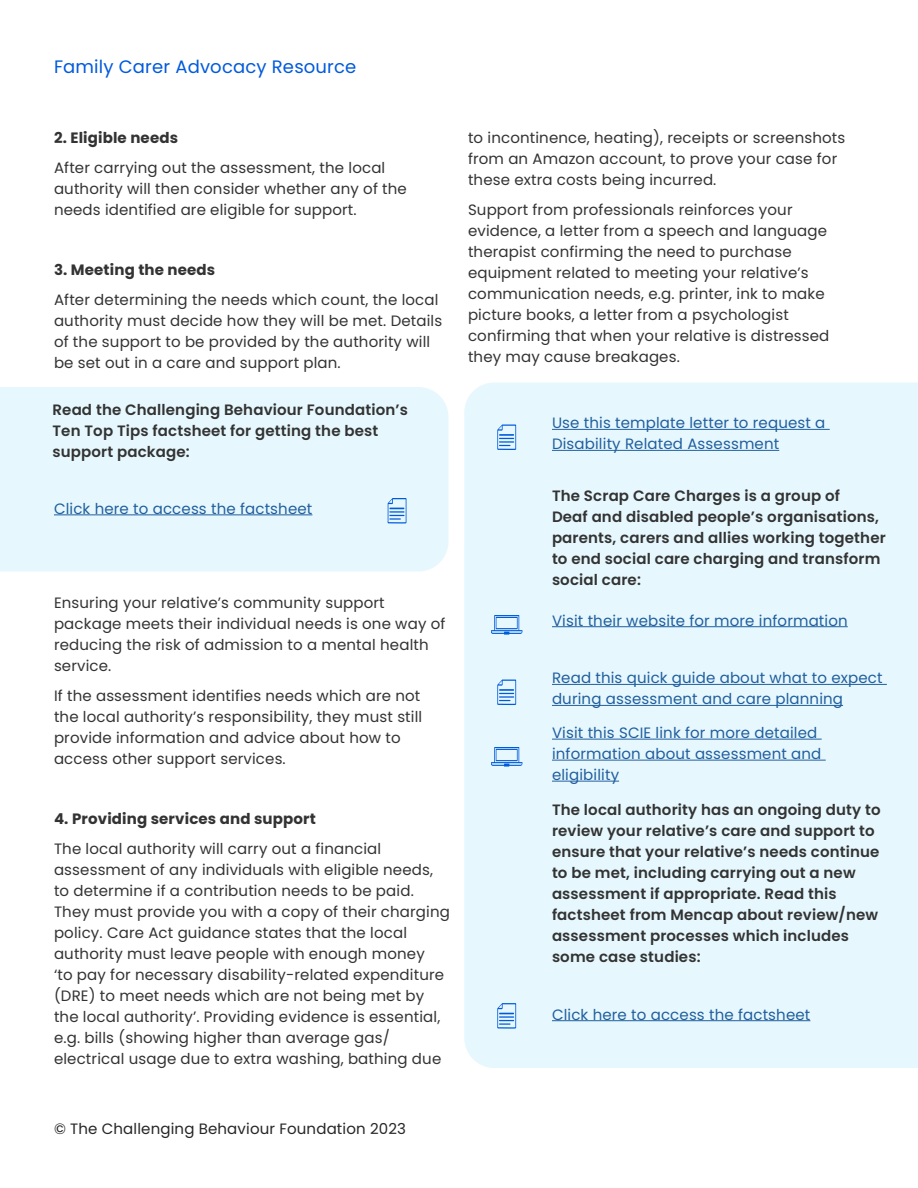
<style>
.page{position:relative;width:918px;height:1188px;background:#fff}
.page>*{position:absolute;margin:0;border:0;box-sizing:border-box;transform-origin:0 0}
.t1{font:18px "Poppins";letter-spacing:.01em;color:#005add}
.t2{font:15px/21px "Poppins";letter-spacing:.01em;color:#333}
.t3{font:600 15px/21px "Poppins";letter-spacing:.01em;color:#333}
.t4{font:15px/21px "Poppins";letter-spacing:.01em;color:#215e9e}
.t5{font:700 15px "Poppins";letter-spacing:.01em;color:#333}
.t6{font:15px "Poppins";letter-spacing:.01em;color:#262626}
</style>
<div class="page">
<div style="left:0;top:387px;width:448px;height:185px;background:#e6f8fe"></div>
<hr style="left:54px;top:514px;width:258px;height:1px;background:#215e9e">
<svg style="left:388px;top:498px;width:19px;height:26px"></svg>
<div style="left:464px;top:382px;width:454px;height:686px;background:#e6f8fe"></div>
<hr style="left:552px;top:429px;width:278px;height:1px;background:#215e9e">
<hr style="left:552px;top:450px;width:227px;height:1px;background:#215e9e">
<svg style="left:497px;top:424px;width:19px;height:26px"></svg>
<hr style="left:552px;top:626px;width:296px;height:1px;background:#215e9e">
<svg style="left:491px;top:615px;width:32px;height:20px"></svg>
<svg style="left:491px;top:747px;width:32px;height:20px"></svg>
<hr style="left:552px;top:684px;width:335px;height:1px;background:#215e9e">
<hr style="left:552px;top:705px;width:291px;height:1px;background:#215e9e">
<svg style="left:497px;top:680px;width:19px;height:25px"></svg>
<hr style="left:552px;top:1020px;width:258px;height:1px;background:#215e9e">
<svg style="left:497px;top:1003px;width:19px;height:26px"></svg>
<hr style="left:552px;top:739px;width:270px;height:1px;background:#215e9e">
<hr style="left:552px;top:760px;width:274px;height:1px;background:#215e9e">
<hr style="left:552px;top:781px;width:67px;height:1px;background:#215e9e">
<p class="t1" style="left:54px;top:56px;width:304px">Family Carer Advocacy Resource</p>
<p class="t5" style="left:54px;top:129px;width:126px">2. Eligible needs</p>
<p class="t2" style="left:54px;top:158px;width:354px">After carrying out the assessment, the local authority will then consider whether any of the needs identified are eligible for support.</p>
<p class="t5" style="left:54px;top:261px;width:163px">3. Meeting the needs</p>
<p class="t2" style="left:54px;top:290px;width:390px">After determining the needs which count, the local authority must decide how they will be met. Details of the support to be provided by the authority will be set out in a care and support plan.</p>
<p class="t3" style="left:52px;top:399px;width:357px">Read the Challenging Behaviour Foundation’s<br>Ten Top Tips factsheet for getting the best support package:</p>
<p class="t4" style="left:54px;top:498px;width:260px">Click here to access the factsheet</p>
<p class="t2" style="left:54px;top:593px;width:393px">Ensuring your relative’s community support package meets their individual needs is one way of reducing the risk of admission to a mental health service.</p>
<p class="t2" style="left:54px;top:686px;width:370px">If the assessment identifies needs which are not the local authority’s responsibility, they must still provide information and advice about how to access other support services.</p>
<p class="t5" style="left:54px;top:810px;width:263px">4. Providing services and support</p>
<p class="t2" style="left:54px;top:839px;width:398px">The local authority will carry out a financial assessment of any individuals with eligible needs, to determine if a contribution needs to be paid.<br>They must provide you with a copy of their charging policy. Care Act guidance states that the local authority must leave people with enough money<br>‘to pay for necessary disability-related expenditure (DRE) to meet needs which are not being met by the local authority’. Providing evidence is essential, e.g. bills (showing higher than average gas/ electrical usage due to extra washing, bathing due</p>
<p class="t2" style="left:468px;top:128px;width:379px">to incontinence, heating), receipts or screenshots from an Amazon account, to prove your case for these extra costs being incurred.</p>
<p class="t2" style="left:468px;top:200px;width:363px">Support from professionals reinforces your evidence, a letter from a speech and language therapist confirming the need to purchase equipment related to meeting your relative’s communication needs, e.g. printer, ink to make picture books, a letter from a psychologist confirming that when your relative is distressed they may cause breakages.</p>
<p class="t4" style="left:552px;top:413px;width:275px">Use this template letter to request a<br>Disability Related Assessment</p>
<p class="t3" style="left:552px;top:485px;width:335px">The Scrap Care Charges is a group of<br>Deaf and disabled people’s organisations, parents, carers and allies working together to end social care charging and transform social care:</p>
<p class="t4" style="left:552px;top:610px;width:297px">Visit their website for more information</p>
<p class="t4" style="left:552px;top:668px;width:332px">Read this quick guide about what to expect during assessment and care planning</p>
<p class="t4" style="left:552px;top:722px;width:271px">Visit this SCIE link for more detailed information about assessment and eligibility</p>
<p class="t3" style="left:552px;top:800px;width:330px">The local authority has an ongoing duty to review your relative’s care and support to ensure that your relative’s needs continue to be met, including carrying out a new assessment if appropriate. Read this factsheet from Mencap about review/new assessment processes which includes some case studies:</p>
<p class="t4" style="left:552px;top:1004px;width:260px">Click here to access the factsheet</p>
<p class="t6" style="left:54px;top:1120px;width:354px">© The Challenging Behaviour Foundation 2023</p>
</div>
